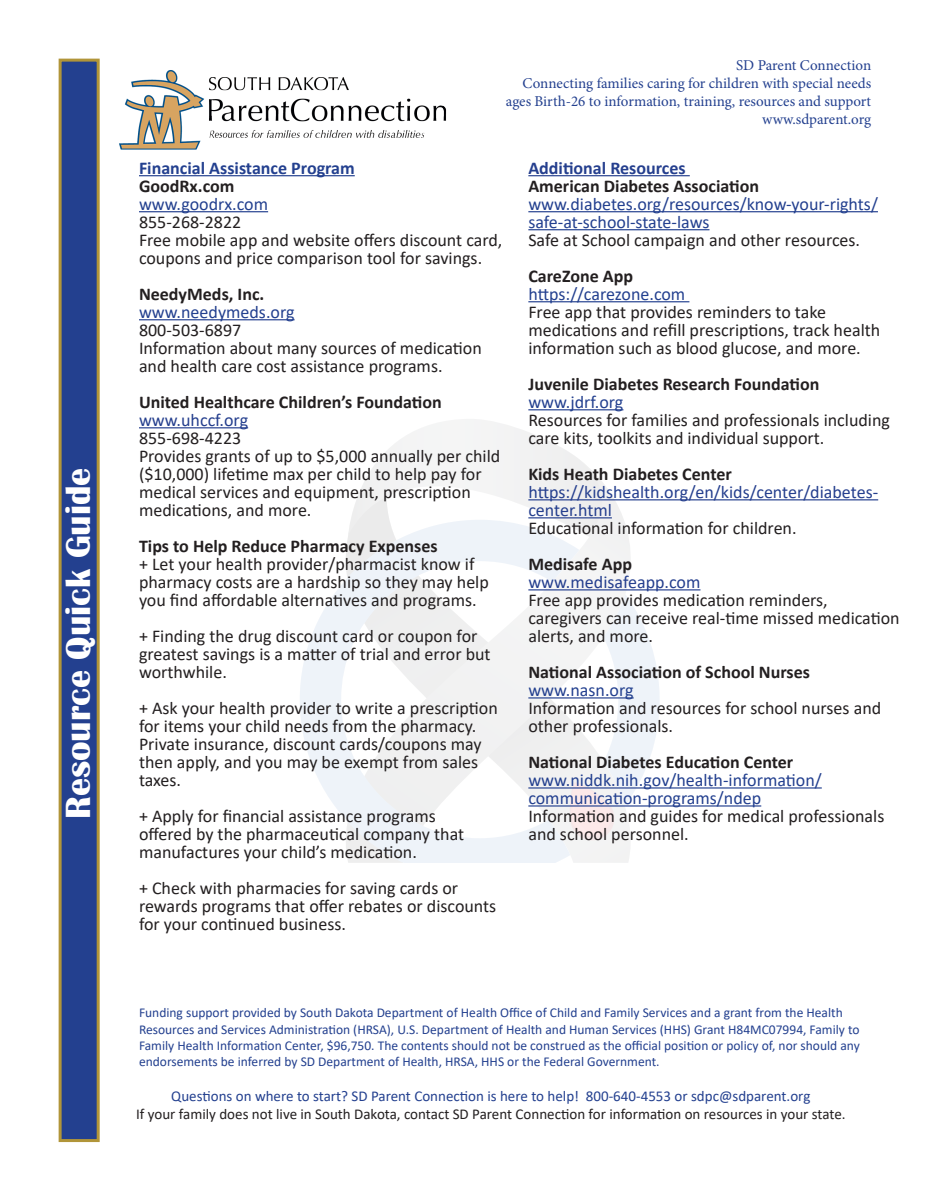
<style>
.page{position:relative;width:932px;height:1202px;background:#fff}
.page>*{position:absolute;margin:0;border:0;box-sizing:border-box;transform-origin:0 0}
.t1{font:700 36px "Britannic";color:#fff}
.t2{font:18px/18px "Calibri";color:#231f20}
.t3{font:700 18px "Calibri";color:#231f20}
.t4{font:18px/18px "Calibri";color:#23408f}
.t5{font:18px/18px "Calibri";color:#253f8e}
.t6{font:700 18px "Calibri";color:#23408f}
.t7{font:700 18px "Calibri";color:#253f8e}
.t8{font:15px/18px "Minion Pro";color:#23408f;text-align:right}
.t9{font:15px "Calibri";color:#231f20}
.t10{font:15px "Calibri";color:#23408f}
.t11{font:13.5px/16.2px "Calibri";color:#23408f}
</style>
<div class="page">
<svg style="left:300px;top:545px;width:279px;height:318px;fill:#eff3f9"></svg>
<svg style="left:347px;top:419px;width:312px;height:443px"></svg>
<hr style="left:139px;top:175px;width:216px;height:1px;background:#23408f">
<hr style="left:139px;top:211px;width:129px;height:1px;background:#23408f">
<hr style="left:139px;top:319px;width:155px;height:1px;background:#23408f">
<hr style="left:139px;top:427px;width:109px;height:1px;background:#253f8e">
<hr style="left:528px;top:175px;width:161px;height:1px;background:#253f8e">
<hr style="left:528px;top:211px;width:349px;height:1px;background:#23408f">
<hr style="left:528px;top:229px;width:181px;height:1px;background:#23408f">
<hr style="left:528px;top:301px;width:161px;height:1px;background:#23408f">
<hr style="left:528px;top:409px;width:95px;height:1px;background:#23408f">
<hr style="left:528px;top:499px;width:350px;height:1px;background:#253f8e">
<hr style="left:528px;top:517px;width:84px;height:1px;background:#253f8e">
<hr style="left:528px;top:589px;width:172px;height:1px;background:#253f8e">
<hr style="left:528px;top:697px;width:105px;height:1px;background:#23408f">
<hr style="left:528px;top:787px;width:293px;height:1px;background:#23408f">
<hr style="left:528px;top:805px;width:233px;height:1px;background:#23408f">
<img style="left:119px;top:70px;width:328px;height:80px">
<div style="left:59px;top:59px;width:41px;height:1083px;background:#23408f;border:3px solid #b19539"></div>
<p class="t1" style="left:58px;top:819px;width:353px;rotate:-90deg">Resource Quick Guide</p>
<p class="t8" style="left:736px;top:56px;width:136px">SD Parent Connection</p>
<p class="t8" style="left:506px;top:74px;width:367px">Connecting families caring for children with special needs ages Birth-26 to information, training, resources and support</p>
<p class="t8" style="left:762px;top:110px;width:110px">www.sdparent.org</p>
<p class="t6" style="left:139px;top:155px;width:217px">Financial Assistance Program</p>
<p class="t3" style="left:139px;top:173px;width:97px">GoodRx.com</p>
<p class="t4" style="left:139px;top:194px;width:131px">www.goodrx.com</p>
<p class="t2" style="left:139px;top:212px;width:104px">855-268-2822</p>
<p class="t2" style="left:139px;top:230px;width:365px">Free mobile app and website offers discount card, coupons and price comparison tool for savings.</p>
<p class="t3" style="left:139px;top:281px;width:127px">NeedyMeds, Inc.</p>
<p class="t4" style="left:139px;top:302px;width:157px">www.needymeds.org</p>
<p class="t2" style="left:139px;top:320px;width:104px">800-503-6897</p>
<p class="t2" style="left:139px;top:338px;width:344px">Information about many sources of medication and health care cost assistance programs.</p>
<p class="t3" style="left:139px;top:389px;width:304px">United Healthcare Children’s Foundation</p>
<p class="t5" style="left:139px;top:410px;width:111px">www.uhccf.org</p>
<p class="t2" style="left:139px;top:428px;width:104px">855-698-4223</p>
<p class="t2" style="left:139px;top:446px;width:363px">Provides grants of up to $5,000 annually per child ($10,000) lifetime max per child to help pay for medical services and equipment, prescription medications, and more.</p>
<p class="t3" style="left:139px;top:533px;width:300px">Tips to Help Reduce Pharmacy Expenses</p>
<p class="t2" style="left:139px;top:554px;width:351px">+ Let your health provider/pharmacist know if pharmacy costs are a hardship so they may help you find affordable alternatives and programs.</p>
<p class="t2" style="left:139px;top:626px;width:353px">+ Finding the drug discount card or coupon for greatest savings is a matter of trial and error but worthwhile.</p>
<p class="t2" style="left:139px;top:698px;width:360px">+ Ask your health provider to write a prescription for items your child needs from the pharmacy.<br>Private insurance, discount cards/coupons may then apply, and you may be exempt from sales taxes.</p>
<p class="t2" style="left:139px;top:806px;width:326px">+ Apply for financial assistance programs offered by the pharmaceutical company that manufactures your child’s medication.</p>
<p class="t2" style="left:139px;top:878px;width:359px">+ Check with pharmacies for saving cards or rewards programs that offer rebates or discounts for your continued business.</p>
<p class="t7" style="left:528px;top:155px;width:159px">Additional Resources</p>
<p class="t3" style="left:528px;top:173px;width:232px">American Diabetes Association</p>
<p class="t4" style="left:528px;top:194px;width:351px">www.diabetes.org/resources/know-your-rights/ safe-at-school-state-laws</p>
<p class="t2" style="left:528px;top:230px;width:333px">Safe at School campaign and other resources.</p>
<p class="t3" style="left:528px;top:263px;width:106px">CareZone App</p>
<p class="t4" style="left:528px;top:284px;width:158px">https://carezone.com</p>
<p class="t2" style="left:528px;top:302px;width:353px">Free app that provides reminders to take medications and refill prescriptions, track health information such as blood glucose, and more.</p>
<p class="t3" style="left:528px;top:371px;width:293px">Juvenile Diabetes Research Foundation</p>
<p class="t4" style="left:528px;top:392px;width:97px">www.jdrf.org</p>
<p class="t2" style="left:528px;top:410px;width:363px">Resources for families and professionals including care kits, toolkits and individual support.</p>
<p class="t3" style="left:528px;top:461px;width:205px">Kids Heath Diabetes Center</p>
<p class="t5" style="left:528px;top:482px;width:351px">https://kidshealth.org/en/kids/center/diabetes&shy;center.html</p>
<p class="t2" style="left:528px;top:518px;width:270px">Educational information for children.</p>
<p class="t3" style="left:528px;top:551px;width:105px">Medisafe App</p>
<p class="t5" style="left:528px;top:572px;width:174px">www.medisafeapp.com</p>
<p class="t2" style="left:528px;top:590px;width:373px">Free app provides medication reminders, caregivers can receive real-time missed medication alerts, and more.</p>
<p class="t3" style="left:528px;top:659px;width:283px">National Association of School Nurses</p>
<p class="t4" style="left:528px;top:680px;width:107px">www.nasn.org</p>
<p class="t2" style="left:528px;top:698px;width:354px">Information and resources for school nurses and other professionals.</p>
<p class="t3" style="left:528px;top:749px;width:266px">National Diabetes Education Center</p>
<p class="t4" style="left:528px;top:770px;width:295px">www.niddk.nih.gov/health-information/ communication-programs/ndep</p>
<p class="t2" style="left:528px;top:806px;width:357px">Information and guides for medical professionals and school personnel.</p>
<p class="t11" style="left:139px;top:1004px;width:722px">Funding support provided by South Dakota Department of Health Office of Child and Family Services and a grant from the Health Resources and Services Administration (HRSA), U.S. Department of Health and Human Services (HHS) Grant H84MC07994, Family to Family Health Information Center, $96,750. The contents should not be construed as the official position or policy of, nor should any endorsements be inferred by SD Department of Health, HRSA, HHS or the Federal Government.</p>
<p class="t10" style="left:171px;top:1085px;width:640px">Questions on where to start? SD Parent Connection is here to help! 800-640-4553 or sdpc@sdparent.org</p>
<p class="t9" style="left:136px;top:1103px;width:711px">If your family does not live in South Dakota, contact SD Parent Connection for information on resources in your state.</p>
</div>
